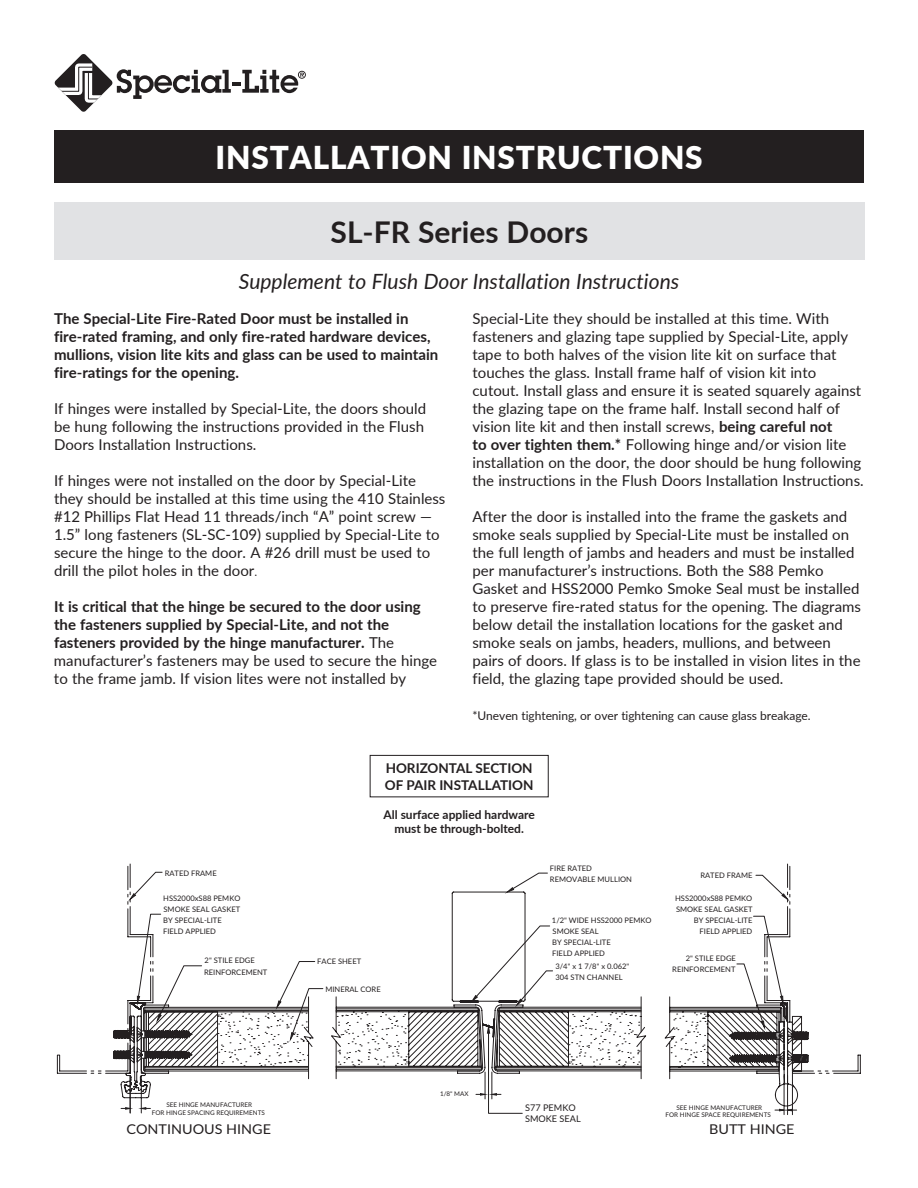
<style>
.page{position:relative;width:918px;height:1188px;background:#fff}
.page>*{position:absolute;margin:0;border:0;box-sizing:border-box;transform-origin:0 0}
.t1{font:700 33px "Lato";color:#231f20}
.t2{font:900 31.5px "Lato";letter-spacing:.025em;color:#fff}
.t3{font:700 30px "Lato";color:#231f20}
.t4{font:italic 21px "Lato";color:#231f20}
.t5{font:15px/18px "Lato";color:#231f20}
.t6{font:700 15px/18px "Lato";color:#231f20}
.t7{font:700 13.5px/16.2px "Lato";color:#231f20}
.t8{font:13.5px "Lato";color:#231f20;scale:1.07 1}
.t9{font:12px "Lato";letter-spacing:-.005em;color:#231f20}
.t10{font:700 12px/14.4px "Lato";color:#231f20;text-align:center}
.t11{font:9.15px/11.1px "Lato";color:#231f20}
.t12{font:7.65px/10.9px "Lato";color:#231f20}
.t13{font:6.3px/7.6px "Lato";color:#231f20;text-align:center}
.s1{font-weight:300}
.s2{font-weight:400}
.s3{font-weight:700}
</style>
<div class="page">
<div style="left:370px;top:755px;width:179px;height:42px;border:1px solid #231f20"></div>
<div style="left:54px;top:202px;width:810px;height:57px;background:#e1e2e4"></div>
<svg style="left:55px;top:54px;width:251px;height:58px"></svg>
<div style="left:55px;top:130px;width:809px;height:53px;background:#231f20"></div>
<svg style="left:56px;top:863px;width:805px;height:253px"></svg>
<h2 class="t2" style="left:216px;top:140px;width:489px">INSTALLATION INSTRUCTIONS</h2>
<h3 class="t3" style="left:331px;top:220px;width:259px">SL-FR Series Doors</h3>
<h1 class="t1" style="left:242px;top:224px;width:436px">SL-21, 22, 23 Fire-Rated Door</h1>
<h3 class="t4" style="left:239px;top:274px;width:442px">Supplement to Flush Door Installation Instructions</h3>
<p class="t6" style="left:54px;top:311px;width:386px">The Special-Lite Fire-Rated Door must be installed in fire-rated framing, and only fire-rated hardware devices, mullions, vision lite kits and glass can be used to maintain fire-ratings for the opening.</p>
<p class="t5" style="left:54px;top:401px;width:374px">If hinges were installed by Special-Lite, the doors should be hung following the instructions provided in the Flush<br>Doors Installation Instructions.</p>
<p class="t5" style="left:54px;top:473px;width:393px">If hinges were not installed on the door by Special-Lite they should be installed at this time using the 410 Stainless #12 Phillips Flat Head 11 threads/inch “A” point screw — 1.5” long fasteners (SL-SC-109) supplied by Special-Lite to secure the hinge to the door. A #26 drill must be used to drill the pilot holes in the door<span class="s1">.</span></p>
<p class="t6" style="left:54px;top:599px;width:385px">It is critical that the hinge be secured to the door using the fasteners supplied by Special-Lite, and not the fasteners provided by the hinge manufacturer. <span class="s2">The manufacturer’s fasteners may be used to secure the hinge to the frame jamb. If vision lites were not installed by</span></p>
<p class="t5" style="left:472px;top:311px;width:393px">Special-Lite they should be installed at this time. With fasteners and glazing tape supplied by Special-Lite, apply tape to both halves of the vision lite kit on surface that touches the glass. Install frame half of vision kit into cutout. Install glass and ensure it is seated squarely against the glazing tape on the frame half. Install second half of vision lite kit and then install screws, <span class="s3">being careful not<br>to over tighten them.*</span> Following hinge and/or vision lite installation on the door, the door should be hung following the instructions in the Flush Doors Installation Instructions.</p>
<p class="t5" style="left:472px;top:509px;width:390px">After the door is installed into the frame the gaskets and smoke seals supplied by Special-Lite must be installed on the full length of jambs and headers and must be installed per manufacturer’s instructions. Both the S88 Pemko Gasket and HSS2000 Pemko Smoke Seal must be installed to preserve fire-rated status for the opening. The diagrams below detail the installation locations for the gasket and smoke seals on jambs, headers, mullions, and between pairs of doors. If glass is to be installed in vision lites in the field, the glazing tape provided should be used.</p>
<p class="t9" style="left:472px;top:711px;width:340px">*Uneven tightening, or over tightening can cause glass breakage.</p>
<p class="t12" style="left:165px;top:868px;width:54px">RATED FRAME</p>
<p class="t12" style="left:163px;top:893px;width:79px">HSS2000xS88 PEMKO<br>SMOKE SEAL GASKET<br>BY SPECIAL-LITE<br>FIELD APPLIED</p>
<p class="t12" style="left:204px;top:956px;width:65px">2" STILE EDGE<br>REINFORCEMENT</p>
<p class="t7" style="left:385px;top:761px;width:150px">HORIZONTAL SECTION<br>OF PAIR INSTALLATION</p>
<p class="t10" style="left:384px;top:808px;width:153px">All surface applied hardware must be through-bolted.</p>
<p class="t12" style="left:317px;top:956px;width:45px">FACE SHEET</p>
<p class="t12" style="left:325px;top:984px;width:57px">MINERAL CORE</p>
<p class="t12" style="left:550px;top:863px;width:84px">FIRE RATED<br>REMOVABLE MULLION</p>
<p class="t12" style="left:552px;top:915px;width:101px">1/2" WIDE HSS2000 PEMKO<br>SMOKE SEAL<br>BY SPECIAL-LITE<br>FIELD APPLIED</p>
<p class="t12" style="left:555px;top:961px;width:75px">3/4" x 1 7/8" x 0.062"<br>304 STN CHANNEL</p>
<p class="t12" style="left:700px;top:870px;width:54px">RATED FRAME</p>
<p class="t12" style="left:675px;top:893px;width:79px;text-align:right">HSS2000xS88 PEMKO<br>SMOKE SEAL GASKET<br>BY SPECIAL-LITE<br>FIELD APPLIED</p>
<p class="t12" style="left:672px;top:953px;width:65px;text-align:right">2" STILE EDGE<br>REINFORCEMENT</p>
<p class="t13" style="left:440px;top:1090px;width:30px">1/8" MAX</p>
<p class="t13" style="left:152px;top:1101px;width:114px">SEE HINGE MANUFACTURER<br>FOR HINGE SPACING REQUIREMENTS</p>
<p class="t8" style="left:127px;top:1123px;width:136px">CONTINUOUS HINGE</p>
<p class="t8" style="left:709px;top:1123px;width:81px">BUTT HINGE</p>
<p class="t11" style="left:525px;top:1103px;width:57px">S77 PEMKO<br>SMOKE SEAL</p>
<p class="t13" style="left:666px;top:1104px;width:107px">SEE HINGE MANUFACTURER<br>FOR HINGE SPACE REQUIREMENTS</p>
</div>
